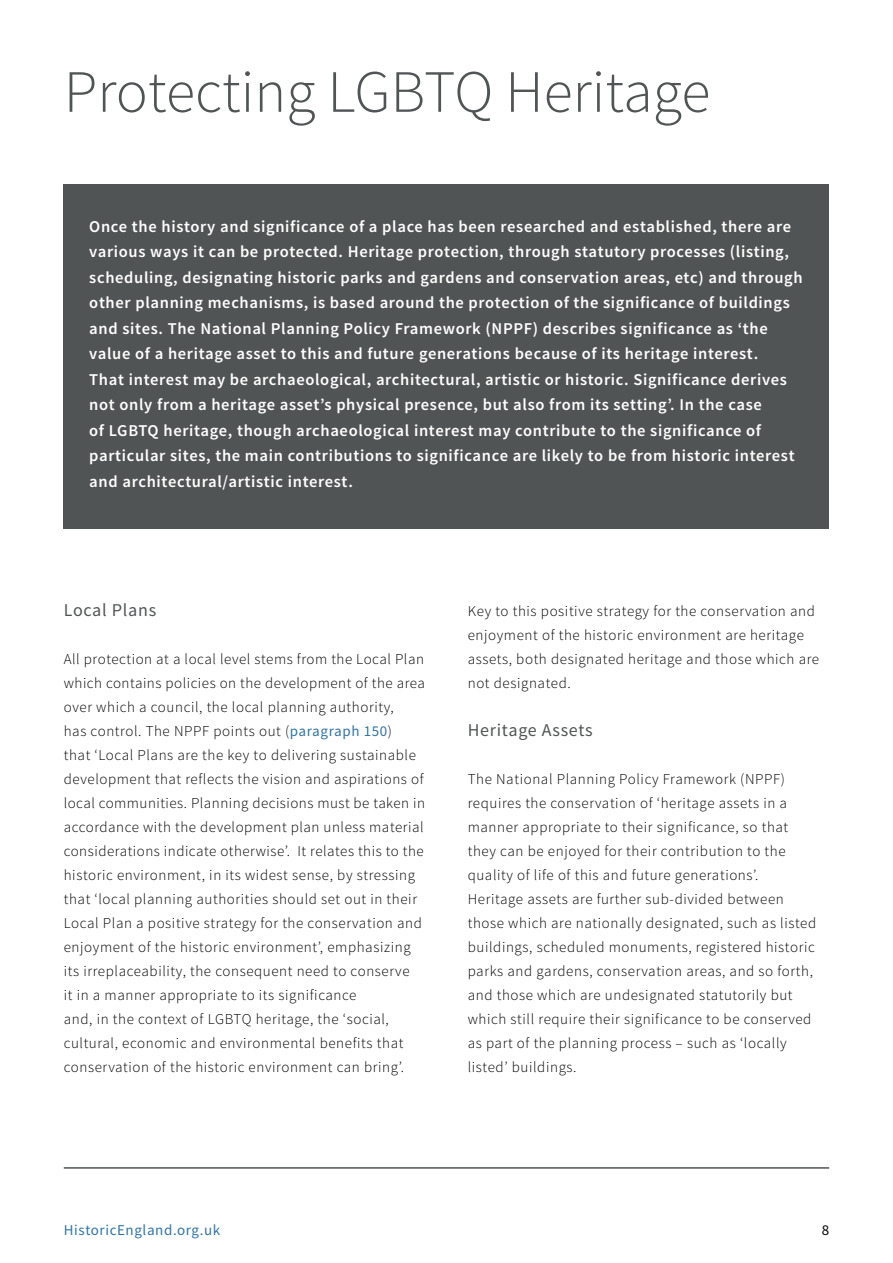
<style>
.page{position:relative;width:893px;height:1263px;background:#fff}
.page>*{position:absolute;margin:0;border:0;box-sizing:border-box;transform-origin:0 0}
.Main_Headings{font:300 60px "Source Sans Pro";color:#515455}
.Sub_head{font:18px "Source Sans Pro";letter-spacing:.04em;color:#515455}
.Box_text{font:600 16.5px/25.5px "Source Sans Pro";letter-spacing:.04em;color:#fff}
.Body_Text{font:300 15px/24px "Source Sans Pro";letter-spacing:.04em;color:#000}
.t1{font:15px "Source Sans Pro";letter-spacing:.04em;color:#3174a4}
.t2{font:15px "Source Sans Pro";color:#000}
.s1{font-weight:400;color:#3174a4}
</style>
<div class="page">
<hr style="left:64px;top:1167px;width:765px;height:2px;background:#515455">
<div style="left:64px;top:184px;width:765px;height:345px;background:#515455"></div>
<p class="Main_Headings" style="left:64px;top:55px;width:648px">Protecting LGBTQ Heritage</p>
<p class="Box_text" style="left:89px;top:214px;width:715px">Once the history and significance of a place has been researched and established, there are various ways it can be protected. Heritage protection, through statutory processes (listing, scheduling, designating historic parks and gardens and conservation areas, etc) and through other planning mechanisms, is based around the protection of the significance of buildings and sites. The National Planning Policy Framework (NPPF) describes significance as ‘the value of a heritage asset to this and future generations because of its heritage interest.<br>That interest may be archaeological, architectural, artistic or historic. Significance derives not only from a heritage asset’s physical presence, but also from its setting’. In the case<br>of LGBTQ heritage, though archaeological interest may contribute to the significance of particular sites, the main contributions to significance are likely to be from historic interest and architectural/artistic interest.</p>
<p class="Sub_head" style="left:64px;top:599px;width:94px">Local Plans</p>
<p class="Body_Text" style="left:64px;top:647px;width:363px">All protection at a local level stems from the Local Plan which contains policies on the development of the area over which a council, the local planning authority,<br>has control. The NPPF points out (<span class="s1">paragraph 150</span>)<br>that ‘Local Plans are the key to delivering sustainable development that reflects the vision and aspirations of local communities. Planning decisions must be taken in accordance with the development plan unless material considerations indicate otherwise’. It relates this to the historic environment, in its widest sense, by stressing that ‘local planning authorities should set out in their Local Plan a positive strategy for the conservation and enjoyment of the historic environment’, emphasizing its irreplaceability, the consequent need to conserve<br>it in a manner appropriate to its significance<br>and, in the context of LGBTQ heritage, the ‘social, cultural, economic and environmental benefits that conservation of the historic environment can bring’.</p>
<p class="Body_Text" style="left:468px;top:599px;width:353px">Key to this positive strategy for the conservation and enjoyment of the historic environment are heritage assets, both designated heritage and those which are not designated.</p>
<p class="Sub_head" style="left:468px;top:719px;width:126px">Heritage Assets</p>
<p class="Body_Text" style="left:468px;top:767px;width:350px">The National Planning Policy Framework (NPPF) requires the conservation of ‘heritage assets in a manner appropriate to their significance, so that they can be enjoyed for their contribution to the quality of life of this and future generations’.<br>Heritage assets are further sub-divided between those which are nationally designated, such as listed buildings, scheduled monuments, registered historic parks and gardens, conservation areas, and so forth, and those which are undesignated statutorily but which still require their significance to be conserved as part of the planning process – such as ‘locally listed’ buildings.</p>
<p class="t1" style="left:64px;top:1220px;width:158px">HistoricEngland.org.uk</p>
<p class="t2" style="left:822px;top:1220px;width:9px">8</p>
</div>
